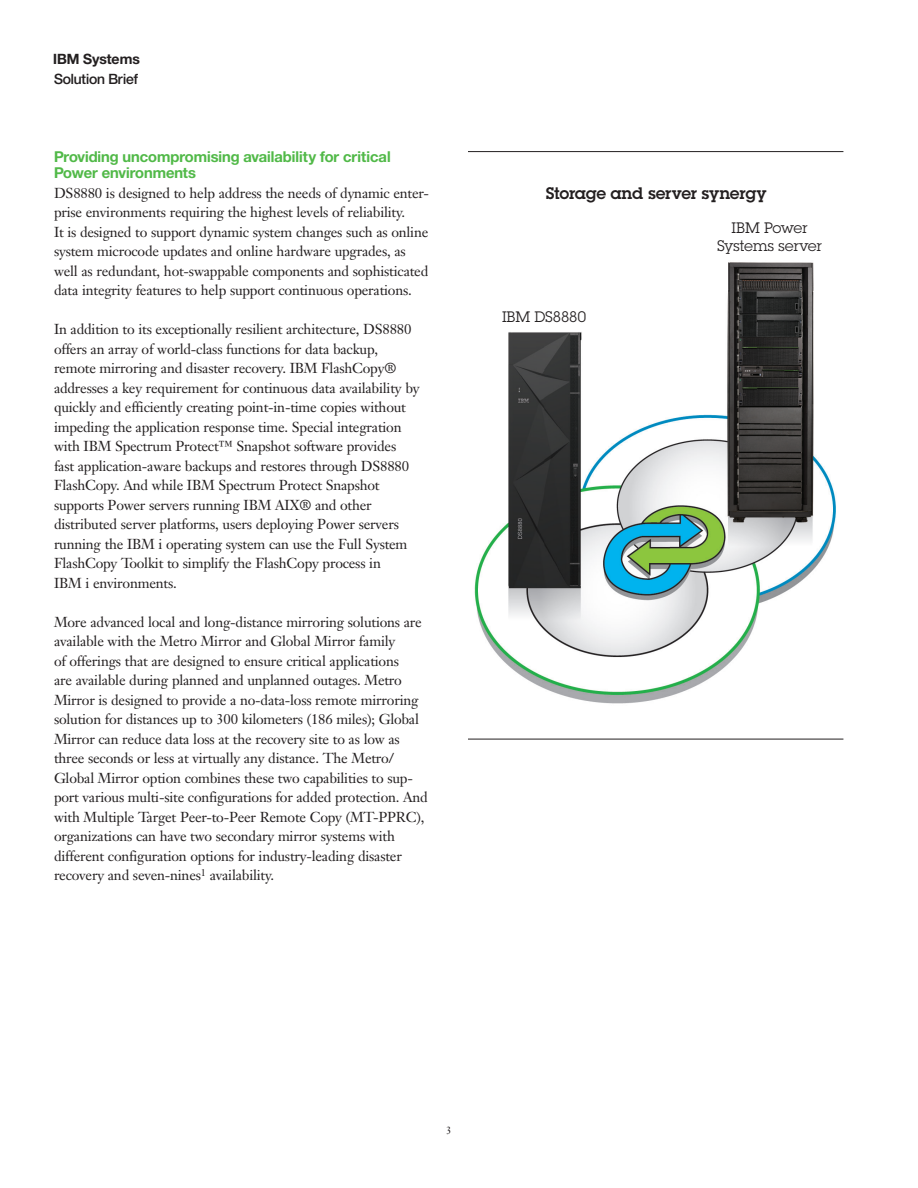
<style>
.page{position:relative;width:918px;height:1188px;background:#fff}
.page>*{position:absolute;margin:0;border:0;box-sizing:border-box;transform-origin:0 0}
.t1{font:600 16.35px "Lubalinfor IBM";color:#231f20}
.t2{font:700 15px/16.5px "Helv Neuefor IBM";color:#51b948}
.t3{font:14.85px/17.9px "Lubalinfor IBM";color:#231f20;text-align:center}
.t4{font:14.25px/19.5px "Janson Text LT Pro";letter-spacing:-.015em;color:#231f20}
.t5{font:500 14.25px "Helv Neuefor IBM";letter-spacing:-.01em;color:#231f20}
.t6{font:700 14.25px "Helv Neuefor IBM";color:#231f20}
.t7{font:10.5px "Janson Text LT Pro";color:#231f20}
</style>
<div class="page">
<img style="left:474px;top:262px;width:362px;height:442px">
<hr style="left:468px;top:151px;width:375px;height:1px;background:#231f20">
<hr style="left:468px;top:739px;width:375px;height:1px;background:#231f20">
<p class="t6" style="left:53px;top:50px;width:88px">IBM Systems</p>
<p class="t5" style="left:54px;top:70px;width:85px">Solution Brief</p>
<p class="t2" style="left:54px;top:148px;width:338px">Providing uncompromising availability for critical<br>Power environments</p>
<p class="t4" style="left:54px;top:183px;width:376px">DS8880 is designed to help address the needs of dynamic enter&shy;prise environments requiring the highest levels of reliability.<br>It is designed to support dynamic system changes such as online system microcode updates and online hardware upgrades, as well as redundant, hot-swappable components and sophisticated data integrity features to help support continuous operations.</p>
<p class="t4" style="left:54px;top:320px;width:367px">In addition to its exceptionally resilient architecture, DS8880 offers an array of world-class functions for data backup, remote mirroring and disaster recovery. IBM FlashCopy® addresses a key requirement for continuous data availability by quickly and efficiently creating point-in-time copies without impeding the application response time. Special integration with IBM Spectrum Protect™ Snapshot software provides fast application-aware backups and restores through DS8880<br>FlashCopy. And while IBM Spectrum Protect Snapshot supports Power servers running IBM AIX® and other distributed server platforms, users deploying Power servers running the IBM i operating system can use the Full System FlashCopy Toolkit to simplify the FlashCopy process in<br>IBM i environments.</p>
<p class="t4" style="left:54px;top:612px;width:375px">More advanced local and long-distance mirroring solutions are available with the Metro Mirror and Global Mirror family<br>of offerings that are designed to ensure critical applications<br>are available during planned and unplanned outages. Metro Mirror is designed to provide a no-data-loss remote mirroring solution for distances up to 300 kilometers (186 miles); Global Mirror can reduce data loss at the recovery site to as low as three seconds or less at virtually any distance. The Metro/ Global Mirror option combines these two capabilities to sup&shy;port various multi-site configurations for added protection. And with Multiple Target Peer-to-Peer Remote Copy (MT-PPRC), organizations can have two secondary mirror systems with different configuration options for industry-leading disaster recovery and seven-nines<sup>1</sup> availability.</p>
<p class="t1" style="left:546px;top:183px;width:222px">Storage and server synergy</p>
<p class="t3" style="left:502px;top:308px;width:86px">IBM DS8880</p>
<p class="t3" style="left:717px;top:219px;width:107px">IBM Power<br>Systems server</p>
<p class="t7" style="left:446px;top:1124px;width:7px">3</p>
</div>
